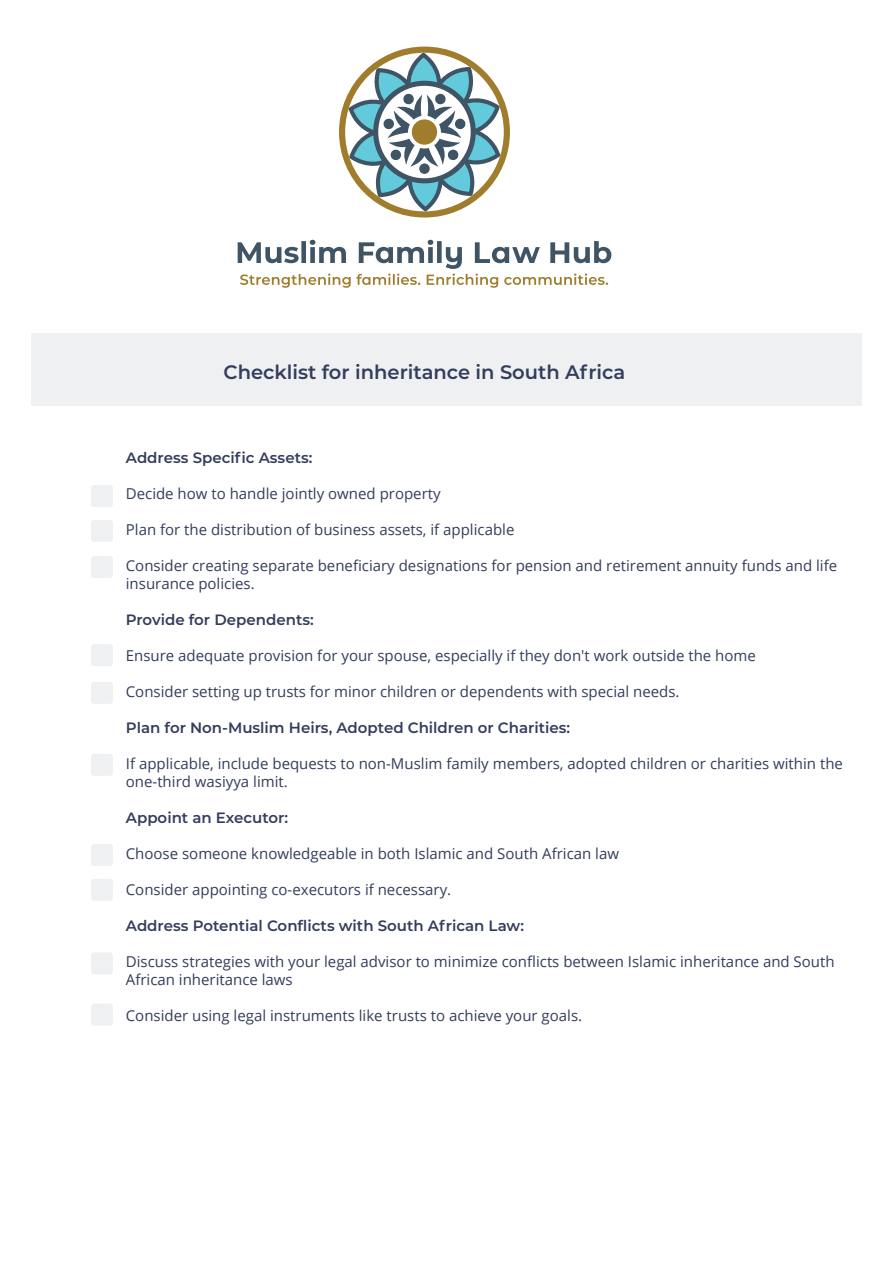
<style>
.page{position:relative;width:893px;height:1263px;background:#fff}
.page>*{position:absolute;margin:0;border:0;box-sizing:border-box;transform-origin:0 0}
.t1{font:600 19.5px "Montserrat";color:#333d5c}
.t2{font:15px/18px "Open Sans";color:#333d5c}
.t3{font:600 15px "Montserrat";color:#333d5c}
</style>
<div class="page">
<svg style="left:238px;top:240px;width:373px;height:48px"></svg>
<svg style="left:339px;top:47px;width:171px;height:171px"></svg>
<div style="left:412px;top:119px;width:25px;height:26px;background:#9f7d2d;border-radius:50%"></div>
<div style="left:31px;top:334px;width:831px;height:72px;background:#eef0f2"></div>
<div style="left:91px;top:556px;width:22px;height:22px;background:#eef0f2;border-radius:3px"></div>
<div style="left:91px;top:485px;width:22px;height:22px;background:#eef0f2;border-radius:3px"></div>
<div style="left:91px;top:520px;width:22px;height:22px;background:#eef0f2;border-radius:3px"></div>
<div style="left:91px;top:1003px;width:22px;height:22px;background:#eef0f2;border-radius:3px"></div>
<div style="left:91px;top:952px;width:22px;height:22px;background:#eef0f2;border-radius:3px"></div>
<div style="left:91px;top:844px;width:22px;height:22px;background:#eef0f2;border-radius:3px"></div>
<div style="left:91px;top:879px;width:22px;height:22px;background:#eef0f2;border-radius:3px"></div>
<div style="left:91px;top:644px;width:22px;height:22px;background:#eef0f2;border-radius:3px"></div>
<div style="left:91px;top:682px;width:22px;height:22px;background:#eef0f2;border-radius:3px"></div>
<div style="left:91px;top:754px;width:22px;height:22px;background:#eef0f2;border-radius:3px"></div>
<h1 class="t1" style="left:224px;top:358px;width:403px">Checklist for inheritance in South Africa</h1>
<p class="t3" style="left:126px;top:447px;width:188px">Address Specific Assets:</p>
<p class="t2" style="left:126px;top:484px;width:316px">Decide how to handle jointly owned property</p>
<p class="t2" style="left:126px;top:520px;width:390px">Plan for the distribution of business assets, if applicable</p>
<p class="t2" style="left:126px;top:556px;width:713px">Consider creating separate beneficiary designations for pension and retirement annuity funds and life insurance policies.</p>
<p class="t3" style="left:126px;top:609px;width:189px">Provide for Dependents:</p>
<p class="t2" style="left:126px;top:646px;width:631px">Ensure adequate provision for your spouse, especially if they don't work outside the home</p>
<p class="t2" style="left:126px;top:682px;width:555px">Consider setting up trusts for minor children or dependents with special needs.</p>
<p class="t3" style="left:126px;top:717px;width:446px">Plan for Non-Muslim Heirs, Adopted Children or Charities:</p>
<p class="t2" style="left:126px;top:754px;width:719px">If applicable, include bequests to non-Muslim family members, adopted children or charities within the one-third wasiyya limit.</p>
<p class="t3" style="left:126px;top:807px;width:164px">Appoint an Executor:</p>
<p class="t2" style="left:126px;top:844px;width:495px">Choose someone knowledgeable in both Islamic and South African law</p>
<p class="t2" style="left:126px;top:880px;width:327px">Consider appointing co-executors if necessary.</p>
<p class="t3" style="left:126px;top:915px;width:400px">Address Potential Conflicts with South African Law:</p>
<p class="t2" style="left:126px;top:952px;width:710px">Discuss strategies with your legal advisor to minimize conflicts between Islamic inheritance and South<br>African inheritance laws</p>
<p class="t2" style="left:126px;top:1006px;width:458px">Consider using legal instruments like trusts to achieve your goals.</p>
</div>
